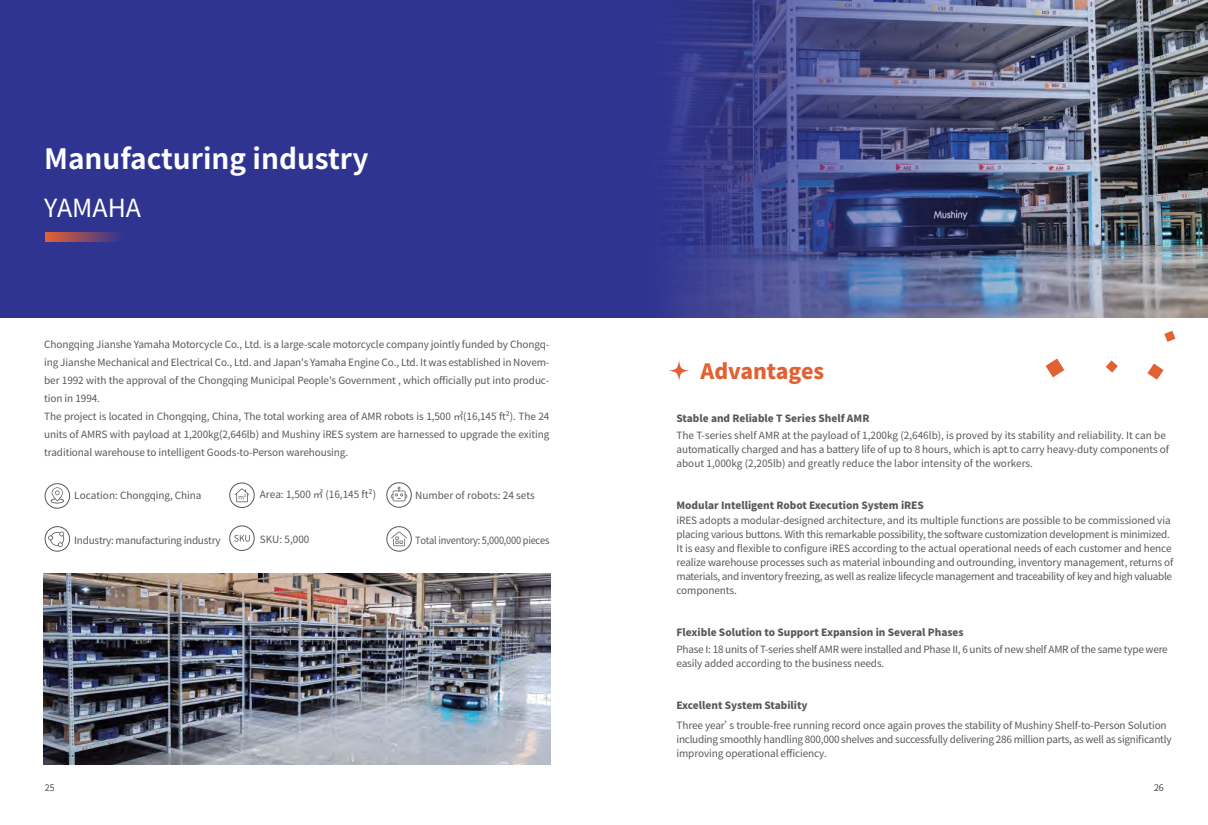
<style>
.page{position:relative;width:1208px;height:825px;background:#fff}
.page>*{position:absolute;margin:0;border:0;box-sizing:border-box;transform-origin:0 0}
.t1{font:700 28px "Source Han Sans CN";color:#fff}
.t2{font:25px "Source Han Sans CN";color:#fff}
.t3{font:800 21px "Source Han Sans CN";color:#e16133}
.t4{font:10px/14px "Source Han Sans CN";letter-spacing:-.01em;color:#57585a}
.t5{font:800 10px "Source Han Sans CN";color:#57585a}
.t6{font:10px "Source Han Sans CN";letter-spacing:-.01em;color:#57585a;scale:.93 1}
.t7{font:300 9px "Source Han Sans CN";color:#57585a}
</style>
<div class="page">
<div style="left:0;top:0;width:649px;height:318px;background:#2f3491"></div>
<svg style="left:46px;top:233px;width:73px;height:9px"></svg>
<svg style="left:1045px;top:359px;width:19px;height:18px"></svg>
<svg style="left:1147px;top:364px;width:16px;height:16px"></svg>
<svg style="left:1106px;top:360px;width:11px;height:12px"></svg>
<svg style="left:1164px;top:331px;width:11px;height:11px"></svg>
<svg style="left:668px;top:360px;width:21px;height:21px"></svg>
<svg style="left:229px;top:482px;width:26px;height:26px"></svg>
<svg style="left:386px;top:526px;width:26px;height:26px"></svg>
<svg style="left:229px;top:525px;width:26px;height:26px"></svg>
<svg style="left:386px;top:482px;width:26px;height:26px"></svg>
<svg style="left:44px;top:483px;width:26px;height:26px"></svg>
<svg style="left:44px;top:526px;width:26px;height:26px"></svg>
<img style="left:44px;top:573px;width:506px;height:192px">
<img style="left:649px;top:0;width:559px;height:318px">
<h1 class="t1" style="left:44px;top:145px;width:326px">Manufacturing industry</h1>
<h2 class="t2" style="left:44px;top:194px;width:98px">YAMAHA</h2>
<p class="t4" style="left:44px;top:336px;width:507px;line-height:18px">Chongqing Jianshe Yamaha Motorcycle Co., Ltd. is a large-scale motorcycle company jointly funded by Chongq&shy;ing Jianshe Mechanical and Electrical Co., Ltd. and Japan's Yamaha Engine Co., Ltd. It was established in Novem&shy;ber 1992 with the approval of the Chongqing Municipal People's Government , which officially put into produc&shy;tion in 1994.<br>The project is located in Chongqing, China, The total working area of AMR robots is 1,500 ㎡(16,145 ft²). The 24 units of AMRS with payload at 1,200kg(2,646lb) and Mushiny iRES system are harnessed to upgrade the exiting traditional warehouse to intelligent Goods-to-Person warehousing.</p>
<p class="t4" style="left:74px;top:488px;width:129px">Location: Chongqing, China</p>
<p class="t4" style="left:74px;top:533px;width:148px">Industry: manufacturing industry</p>
<p class="t4" style="left:260px;top:488px;width:118px">Area: 1,500 ㎡ (16,145 ft²)</p>
<p class="t4" style="left:415px;top:488px;width:121px">Number of robots: 24 sets</p>
<p class="t4" style="left:260px;top:532px;width:51px">SKU: 5,000</p>
<p class="t6" style="left:415px;top:534px;width:146px">Total inventory: 5,000,000 pieces</p>
<h3 class="t3" style="left:700px;top:360px;width:125px">Advantages</h3>
<p class="t5" style="left:676px;top:413px;width:194px">Stable and Reliable T Series Shelf AMR</p>
<p class="t4" style="left:676px;top:429px;width:494px">The T-series shelf AMR at the payload of 1,200kg (2,646lb), is proved by its stability and reliability. It can be automatically charged and has a battery life of up to 8 hours, which is apt to carry heavy-duty components of about 1,000kg (2,205lb) and greatly reduce the labor intensity of the workers.</p>
<p class="t5" style="left:676px;top:500px;width:249px">Modular Intelligent Robot Execution System iRES</p>
<p class="t4" style="left:676px;top:514px;width:498px">iRES adopts a modular-designed architecture, and its multiple functions are possible to be commissioned via placing various buttons. With this remarkable possibility, the software customization development is minimized.<br>It is easy and flexible to configure iRES according to the actual operational needs of each customer and hence realize warehouse processes such as material inbounding and outrounding, inventory management, returns of materials, and inventory freezing, as well as realize lifecycle management and traceability of key and high valuable components.</p>
<p class="t5" style="left:676px;top:627px;width:289px">Flexible Solution to Support Expansion in Several Phases</p>
<p class="t4" style="left:676px;top:642px;width:493px">Phase I: 18 units of T-series shelf AMR were installed and Phase II, 6 units of new shelf AMR of the same type were easily added according to the business needs.</p>
<p class="t5" style="left:676px;top:700px;width:133px">Excellent System Stability</p>
<p class="t4" style="left:676px;top:718px;width:496px">Three year’s trouble-free running record once again proves the stability of Mushiny Shelf-to-Person Solution including smoothly handling 800,000 shelves and successfully delivering 286 million parts, as well as significantly improving operational efficiency.</p>
<p class="t7" style="left:45px;top:782px;width:11px">25</p>
<p class="t7" style="left:1154px;top:782px;width:11px">26</p>
</div>
